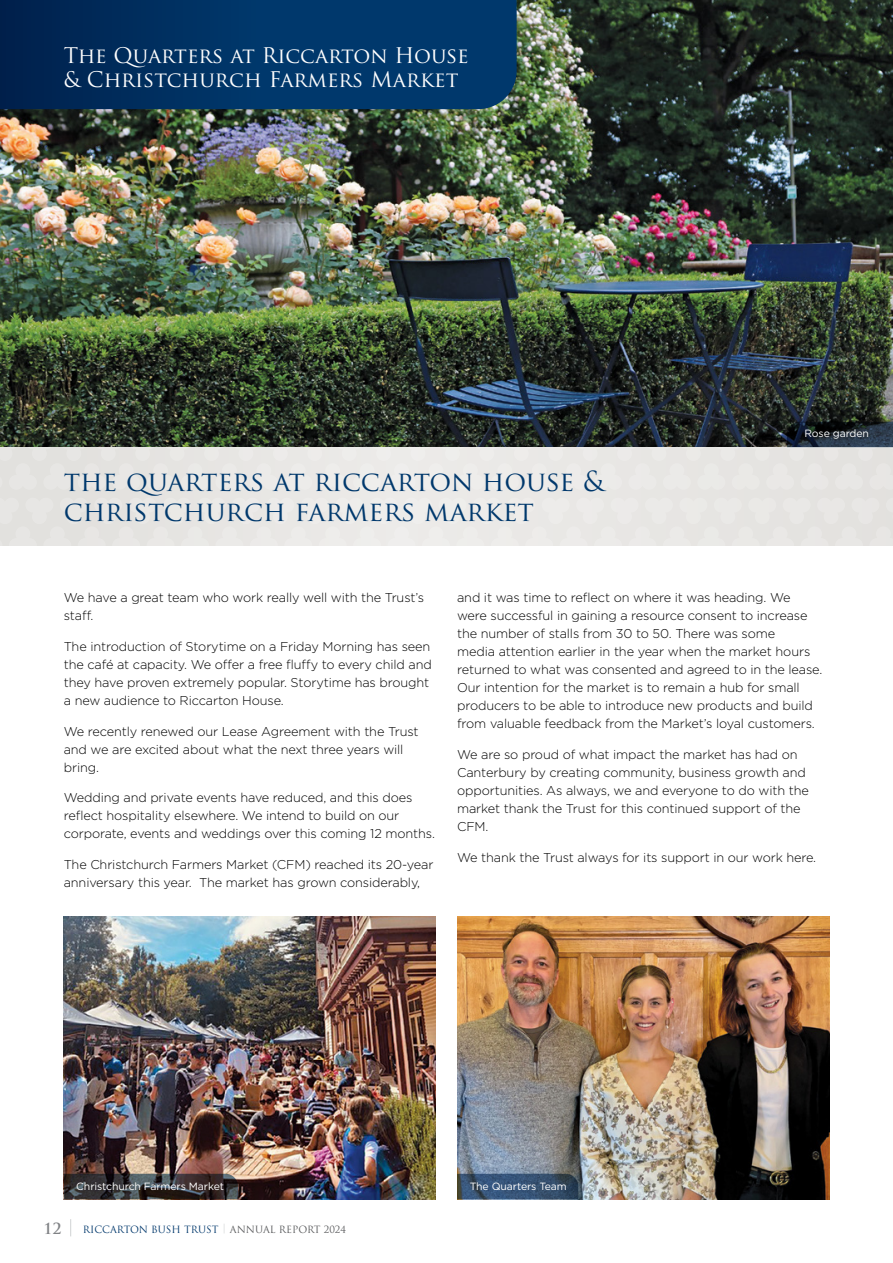
<style>
.page{position:relative;width:893px;height:1263px;background:#fff}
.page>*{position:absolute;margin:0;border:0;box-sizing:border-box;transform-origin:0 0}
.Heading{font:27px/30px "Trajan Pro";color:#00386c}
.t1{font:21px/24px "Trajan Pro";color:#fff}
.t2{font:700 15px "Trajan Pro";color:#808285}
.Body_text{font:300 12.75px/18px "Gotham";letter-spacing:-.01em;color:#000}
.t3{font:10.5px "Gotham";letter-spacing:-.01em;color:#fff}
.t4{font:9.75px "Trajan Pro";color:#00386c}
.s1{color:#58595b}
</style>
<div class="page">
<img style="left:0;top:0;width:893px;height:422px">
<svg style="left:0;top:0;width:517px;height:109px;background:#003263"></svg>
<div style="left:0;top:447px;width:893px;height:99px;background:#e9e8e5"></div>
<svg style="left:0;top:422px;width:893px;height:26px;background:#2c342f"></svg>
<img style="left:457px;top:916px;width:372px;height:283px">
<img style="left:64px;top:916px;width:372px;height:283px">
<svg style="left:457px;top:1174px;width:121px;height:25px;background:#354f6d"></svg>
<svg style="left:64px;top:1174px;width:174px;height:25px;background:#363436"></svg>
<svg style="left:892px;top:0;width:1px;height:109px"></svg>
<svg style="left:70px;top:1219px;width:1px;height:17px"></svg>
<p class="t1" style="left:64px;top:43px;width:406px">The Quarters at Riccarton House &amp; Christchurch Farmers Market</p>
<p class="Heading" style="left:64px;top:466px;width:542px">the quarters at riccarton house &amp; christchurch farmers market</p>
<p class="t3" style="left:804px;top:427px;width:66px">Rose garden</p>
<p class="Body_text" style="left:64px;top:588px;width:362px">We have a great team who work really well with the Trust’s staff.</p>
<p class="Body_text" style="left:64px;top:637px;width:369px">The introduction of Storytime on a Friday Morning has seen the café at capacity. We offer a free fluffy to every child and they have proven extremely popular. Storytime has brought a new audience to Riccarton House.</p>
<p class="Body_text" style="left:64px;top:722px;width:356px">We recently renewed our Lease Agreement with the Trust and we are excited about what the next three years will bring.</p>
<p class="Body_text" style="left:64px;top:788px;width:373px">Wedding and private events have reduced, and this does reflect hospitality elsewhere. We intend to build on our corporate, events and weddings over this coming 12 months.</p>
<p class="Body_text" style="left:64px;top:855px;width:371px">The Christchurch Farmers Market (CFM) reached its 20-year anniversary this year. The market has grown considerably,</p>
<p class="Body_text" style="left:457px;top:588px;width:367px">and it was time to reflect on where it was heading. We were successful in gaining a resource consent to increase the number of stalls from 30 to 50. There was some<br>media attention earlier in the year when the market hours returned to what was consented and agreed to in the lease.<br>Our intention for the market is to remain a hub for small producers to be able to introduce new products and build from valuable feedback from the Market’s loyal customers.</p>
<p class="Body_text" style="left:457px;top:745px;width:353px">We are so proud of what impact the market has had on Canterbury by creating community, business growth and opportunities. As always, we and everyone to do with the market thank the Trust for this continued support of the CFM.</p>
<p class="Body_text" style="left:457px;top:848px;width:361px">We thank the Trust always for its support in our work here.</p>
<p class="t3" style="left:76px;top:1179px;width:149px">Christchurch Farmers Market</p>
<p class="t3" style="left:470px;top:1179px;width:99px">The Quarters Team</p>
<p class="t2" style="left:44px;top:1219px;width:19px">12</p>
<p class="t4" style="left:83px;top:1223px;width:265px">RICCARTON BUSH TRUST <sup>|</sup> <span class="s1">ANNUAL REPORT 2024</span></p>
</div>
